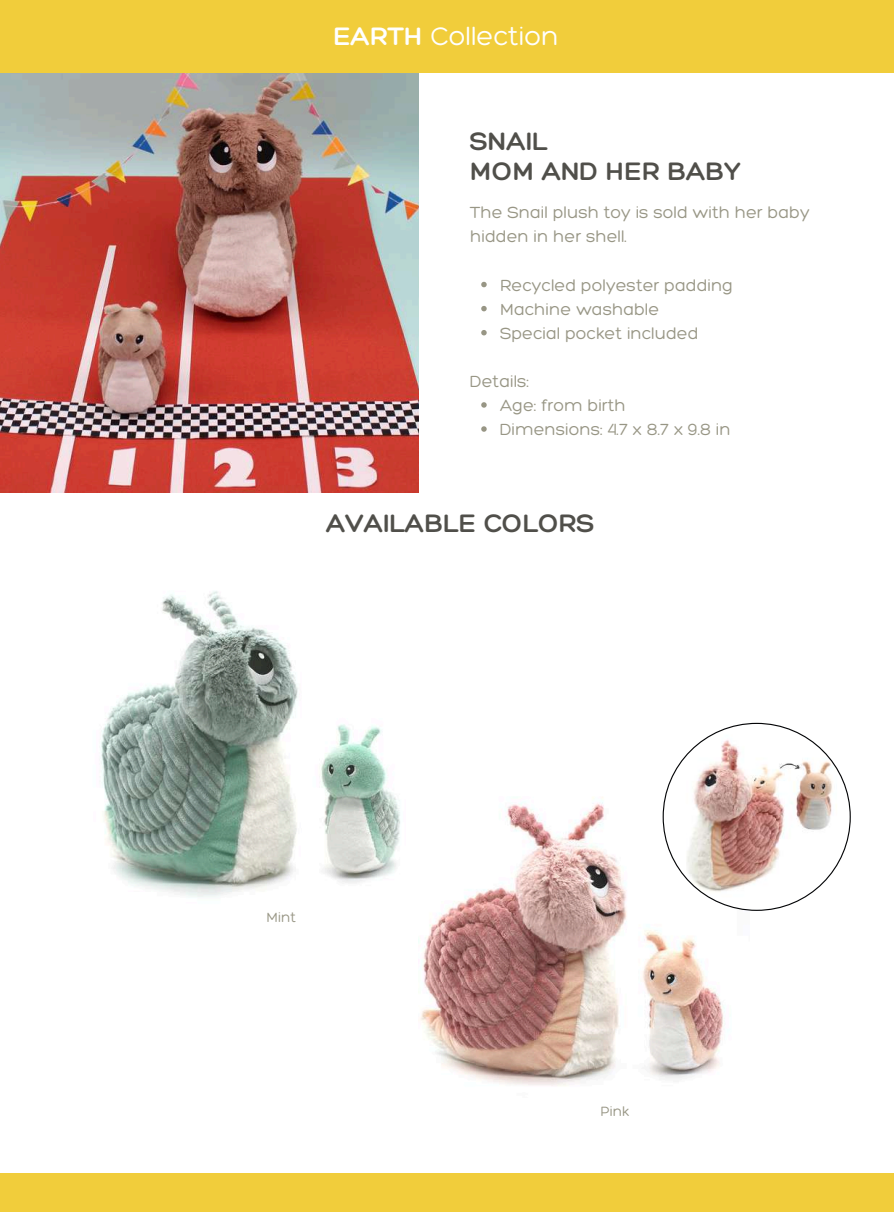
<style>
.page{position:relative;width:894px;height:1212px;background:#fff}
.page>*{position:absolute;margin:0;border:0;box-sizing:border-box;transform-origin:0 0}
.t1{font:300 27.45px/29.5px "Hero";color:#504f4a}
.t2{font:300 27.45px "Hero";color:#fff}
.t3{font:300 17.55px/24px "Hero";color:#989685}
.t4{font:300 14.55px "Hero";color:#989685}
.s1{font-style:inherit}
</style>
<div class="page">
<img style="left:0;top:73px;width:418px;height:419px">
<div style="left:0;top:0;width:893px;height:73px;background:#f1cd3b"></div>
<div style="left:0;top:1172px;width:893px;height:40px;background:#f1cd3b"></div>
<img style="left:101px;top:591px;width:299px;height:306px">
<img style="left:418px;top:797px;width:328px;height:289px">
<svg style="left:662px;top:723px;width:188px;height:188px"></svg>
<img style="left:663px;top:724px;width:186px;height:185px;border-radius:50%">
<svg style="left:481px;top:282px;width:5px;height:5px"></svg>
<svg style="left:481px;top:306px;width:5px;height:5px"></svg>
<svg style="left:481px;top:330px;width:5px;height:5px"></svg>
<svg style="left:481px;top:402px;width:5px;height:6px"></svg>
<svg style="left:481px;top:426px;width:5px;height:6px"></svg>
<h1 class="t2" style="left:333px;top:19px;width:227px"><span class="s1">EARTH</span> Collection</h1>
<h1 class="t1" style="left:470px;top:126px;width:272px">SNAIL<br>MOM AND HER BABY</h1>
<p class="t3" style="left:470px;top:200px;width:341px">The Snail plush toy is sold with her baby hidden in her shell.</p>
<p class="t3" style="left:500px;top:272px;width:234px">Recycled polyester padding<br>Machine washable<br>Special pocket included</p>
<p class="t3" style="left:500px;top:369px;width:232px;text-indent:-30px">Details:<br>Age: from birth<br>Dimensions: 4.7 x 8.7 x 9.8 in</p>
<h1 class="t1" style="left:326px;top:508px;width:270px">AVAILABLE COLORS</h1>
<p class="t4" style="left:266px;top:908px;width:31px">Mint</p>
<p class="t4" style="left:600px;top:1101px;width:30px">Pink</p>
</div>
